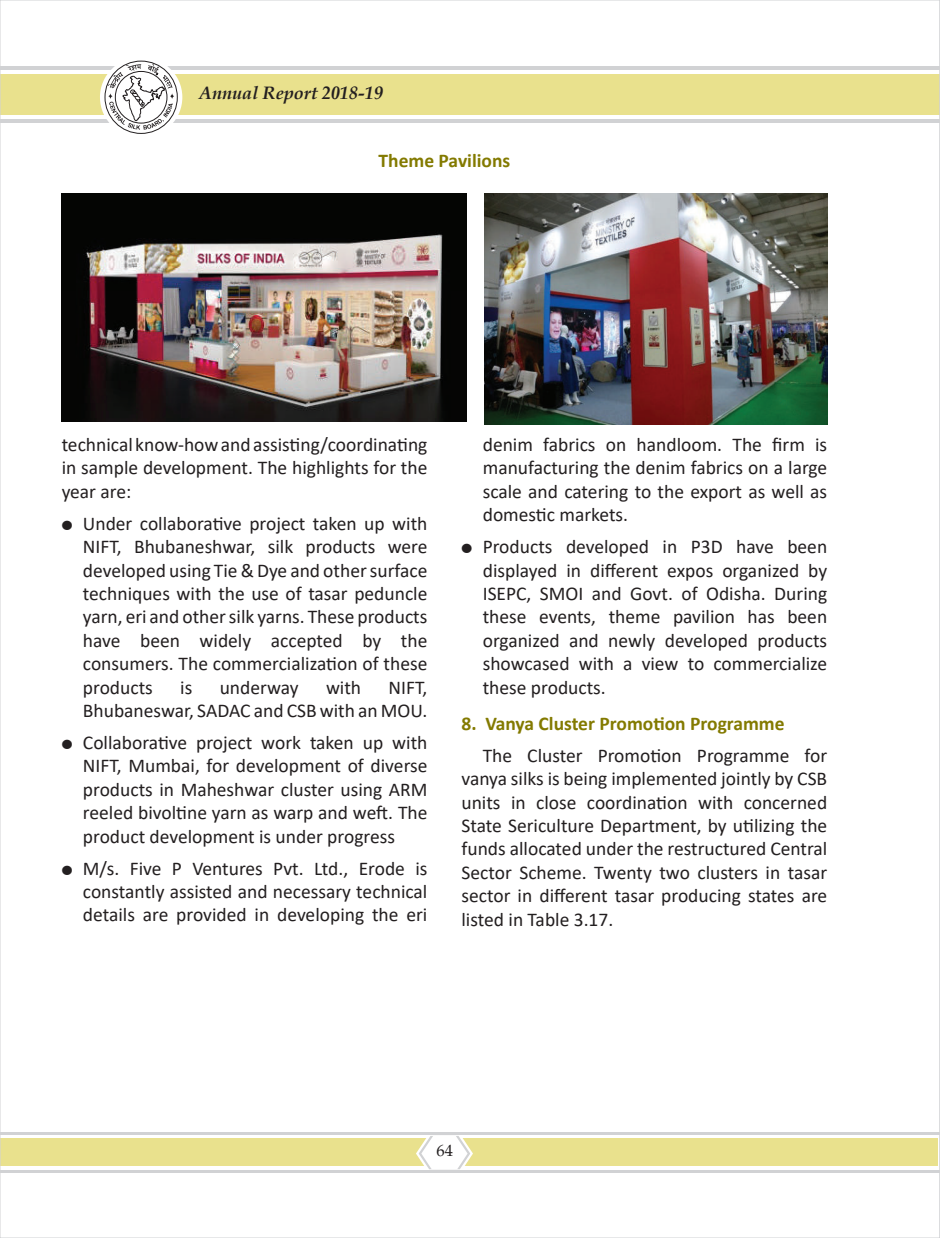
<style>
.page{position:relative;width:940px;height:1238px;background:#fff}
.page>*{position:absolute;margin:0;border:0;box-sizing:border-box;transform-origin:0 0}
.t1{font:19.5px/23.4px "Calibri";color:#231f20;text-align:justify}
.t2{font:700 19.5px "Calibri";color:#837a00}
.t3{font:italic 700 18px "Book Antiqua";color:#231f20}
.t4{font:16.5px "Book Antiqua";color:#231f20}
</style>
<div class="page">
<div style="left:111px;top:66px;width:829px;height:56px;background:#d1d2d4"></div>
<div style="left:0;top:66px;width:752px;height:56px;background:#d1d2d4"></div>
<div style="left:0;top:70px;width:940px;height:49px;background:#fff"></div>
<div style="left:0;top:74px;width:940px;height:41px;background:#e9e18d"></div>
<div style="left:0;top:1132px;width:940px;height:40px;background:linear-gradient(to right,#d1d2d4,#d1d2d4)"></div>
<div style="left:0;top:1135px;width:940px;height:34px;background:#fff"></div>
<div style="left:0;top:1138px;width:937px;height:28px;background:#e9e18d"></div>
<svg style="left:100px;top:57px;width:83px;height:81px"></svg>
<div style="left:105px;top:61px;width:72px;height:73px;border:1px solid #231f20;border-radius:50%"></div>
<svg style="left:107px;top:64px;width:67px;height:66px"></svg>
<svg style="left:939px;top:0;width:1px;height:1237px"></svg>
<svg style="left:416px;top:1136px;width:57px;height:33px"></svg>
<img style="left:62px;top:194px;width:405px;height:228px">
<img style="left:484px;top:194px;width:343px;height:230px">
<p class="t3" style="left:199px;top:80px;width:186px">Annual Report 2018-19</p>
<p class="t2" style="left:378px;top:146px;width:133px">Theme Pavilions</p>
<p class="t1" style="left:62px;top:432px;width:367px">technical know-how and assisting/coordinating in sample development. The highlights for the year are:</p>
<p class="t1" style="left:83px;top:511px;width:346px;text-indent:-21px">● Under collaborative project taken up with NIFT, Bhubaneshwar, silk products were developed using Tie &amp; Dye and other surface techniques with the use of tasar peduncle yarn, eri and other silk yarns. These products have been widely accepted by the consumers. The commercialization of these products</p>
<p class="t1" style="left:180px;top:675px;width:14px">is</p>
<p class="t1" style="left:220px;top:675px;width:80px">underway</p>
<p class="t1" style="left:326px;top:675px;width:37px">with</p>
<p class="t1" style="left:83px;top:675px;width:346px;text-align:right">NIFT,<br>Bhubaneswar, SADAC and CSB with an MOU.</p>
<p class="t1" style="left:83px;top:730px;width:346px;text-indent:-21px">● Collaborative project work taken up with NIFT, Mumbai, for development of diverse products in Maheshwar cluster using ARM reeled bivoltine yarn as warp and weft. The product development is under progress</p>
<p class="t1" style="left:83px;top:855px;width:346px;text-indent:-21px">● M/s. Five P Ventures Pvt. Ltd., Erode is constantly assisted and necessary technical details are provided in developing the eri</p>
<p class="t1" style="left:483px;top:432px;width:346px">denim fabrics on handloom. The firm is manufacturing the denim fabrics on a large scale and catering to the export as well as domestic markets.</p>
<p class="t1" style="left:483px;top:534px;width:346px;text-indent:-21px">● Products developed in P3D have been displayed in different expos organized by ISEPC, SMOI and Govt. of Odisha. During these events, theme pavilion has been organized and newly developed products showcased with a view to commercialize these products.</p>
<p class="t2" style="left:461px;top:709px;width:325px">8. Vanya Cluster Promotion Programme</p>
<p class="t1" style="left:461px;top:743px;width:367px;text-indent:21px">The Cluster Promotion Programme for vanya silks is being implemented jointly by CSB units in close coordination with concerned State Sericulture Department, by utilizing the funds allocated under the restructured Central Sector Scheme. Twenty two clusters in tasar sector in different tasar producing states are listed in Table 3.17.</p>
<p class="t4" style="left:436px;top:1138px;width:18px">64</p>
</div>
